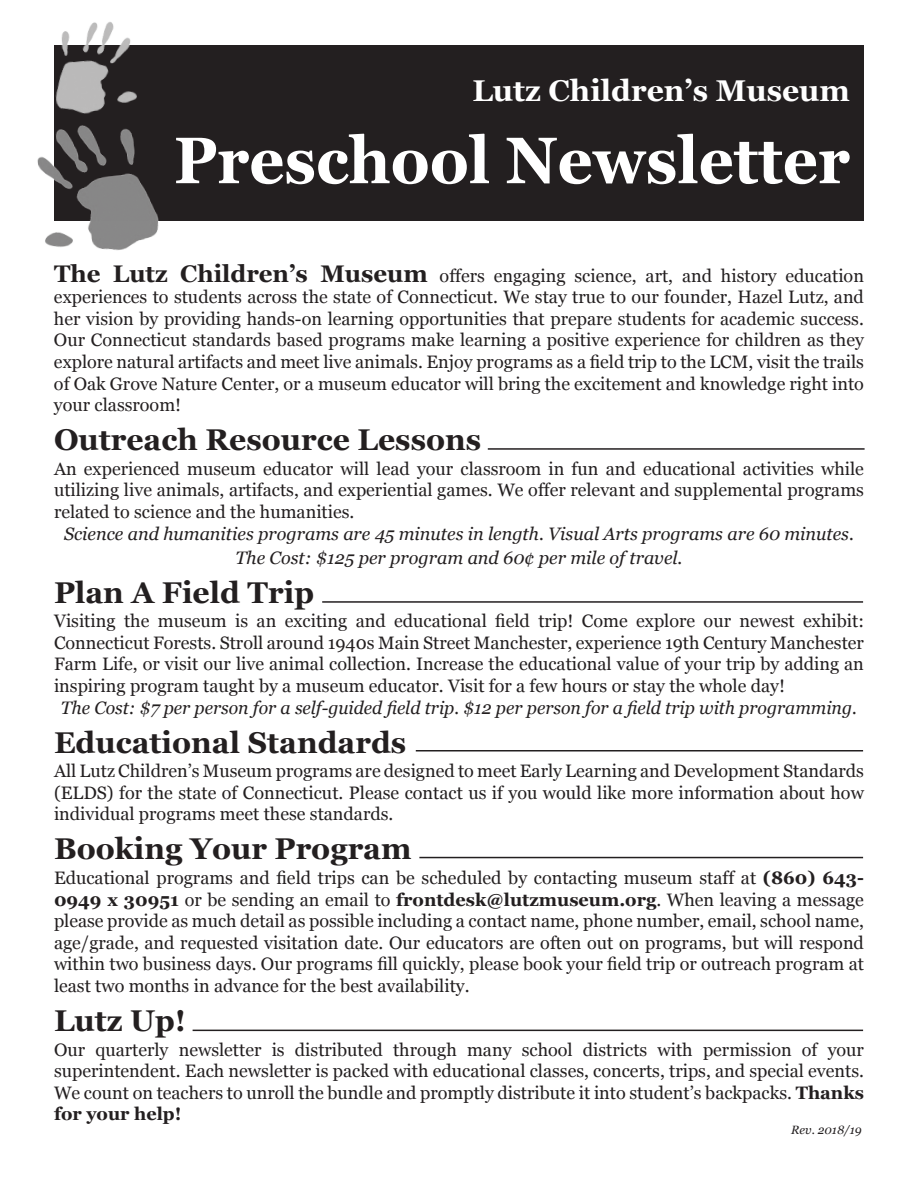
<style>
.page{position:relative;width:918px;height:1188px;background:#fff}
.page>*{position:absolute;margin:0;border:0;box-sizing:border-box;transform-origin:0 0}
.t1{font:700 65.55px "Georgia";color:#fff;scale:.94 1}
.t2{font:700 30px "Georgia";color:#231f20}
.t3{font:700 30px "Georgia";color:#fff}
.t4{font:18px/21.6px "Georgia";color:#231f20;text-align:justify}
.t5{font:italic 18px/24px "Georgia";color:#231f20;text-align:center}
.t6{font:italic 12px "Georgia";color:#231f20}
.s1{font-weight:700;font-size:24px}
.s2{font-weight:700}
</style>
<div class="page">
<div style="left:54px;top:45px;width:810px;height:175px;background:#231f20"></div>
<img style="left:37px;top:22px;width:127px;height:229px">
<hr style="left:488px;top:448px;width:377px;height:2px;background:#231f20">
<hr style="left:193px;top:1030px;width:670px;height:1px;background:#231f20">
<hr style="left:322px;top:601px;width:541px;height:2px;background:#231f20">
<hr style="left:416px;top:750px;width:447px;height:2px;background:#231f20">
<hr style="left:419px;top:857px;width:444px;height:1px;background:#231f20">
<h2 class="t3" style="left:472px;top:73px;width:379px">Lutz Children’s Museum</h2>
<h1 class="t1" style="left:174px;top:123px;width:721px">Preschool Newsletter</h1>
<p class="t4" style="left:54px;top:265px;width:811px"><span class="s1">The Lutz Children’s Museum</span> offers engaging science, art, and history education experiences to students across the state of Connecticut. We stay true to our founder, Hazel Lutz, and her vision by providing hands-on learning opportunities that prepare students for academic success.<br>Our Connecticut standards based programs make learning a positive experience for children as they explore natural artifacts and meet live animals. Enjoy programs as a field trip to the LCM, visit the trails of Oak Grove Nature Center, or a museum educator will bring the excitement and knowledge right into your classroom!</p>
<h2 class="t2" style="left:54px;top:423px;width:429px">Outreach Resource Lessons</h2>
<p class="t4" style="left:54px;top:458px;width:811px">An experienced museum educator will lead your classroom in fun and educational activities while utilizing live animals, artifacts, and experiential games. We offer relevant and supplemental programs related to science and the humanities.</p>
<p class="t5" style="left:64px;top:521px;width:791px">Science and humanities programs are 45 minutes in length. Visual Arts programs are 60 minutes.<br>The Cost: $125 per program and 60¢ per mile of travel.</p>
<h2 class="t2" style="left:54px;top:575px;width:262px">Plan A Field Trip</h2>
<p class="t4" style="left:54px;top:610px;width:811px">Visiting the museum is an exciting and educational field trip! Come explore our newest exhibit:<br>Connecticut Forests. Stroll around 1940s Main Street Manchester, experience 19th Century Manchester Farm Life, or visit our live animal collection. Increase the educational value of your trip by adding an inspiring program taught by a museum educator. Visit for a few hours or stay the whole day!</p>
<p class="t5" style="left:61px;top:695px;width:797px">The Cost: $7 per person for a self-guided field trip. $12 per person for a field trip with programming.</p>
<h2 class="t2" style="left:54px;top:725px;width:354px">Educational Standards</h2>
<p class="t4" style="left:54px;top:760px;width:811px">All Lutz Children’s Museum programs are designed to meet Early Learning and Development Standards (ELDS) for the state of Connecticut. Please contact us if you would like more information about how individual programs meet these standards.</p>
<h2 class="t2" style="left:54px;top:832px;width:359px">Booking Your Program</h2>
<p class="t4" style="left:54px;top:867px;width:812px">Educational programs and field trips can be scheduled by contacting museum staff at <span class="s2">(860) 643- 0949 x 30951</span> or be sending an email to <span class="s2">frontdesk@lutzmuseum.org</span>. When leaving a message please provide as much detail as possible including a contact name, phone number, email, school name, age/grade, and requested visitation date. Our educators are often out on programs, but will respond within two business days. Our programs fill quickly, please book your field trip or outreach program at least two months in advance for the best availability.</p>
<h2 class="t2" style="left:54px;top:1004px;width:134px">Lutz Up!</h2>
<p class="t4" style="left:54px;top:1039px;width:812px">Our quarterly newsletter is distributed through many school districts with permission of your superintendent. Each newsletter is packed with educational classes, concerts, trips, and special events.<br>We count on teachers to unroll the bundle and promptly distribute it into student’s backpacks. <span class="s2">Thanks for your help!</span></p>
<p class="t6" style="left:791px;top:1123px;width:72px">Rev. 2018/19</p>
</div>
